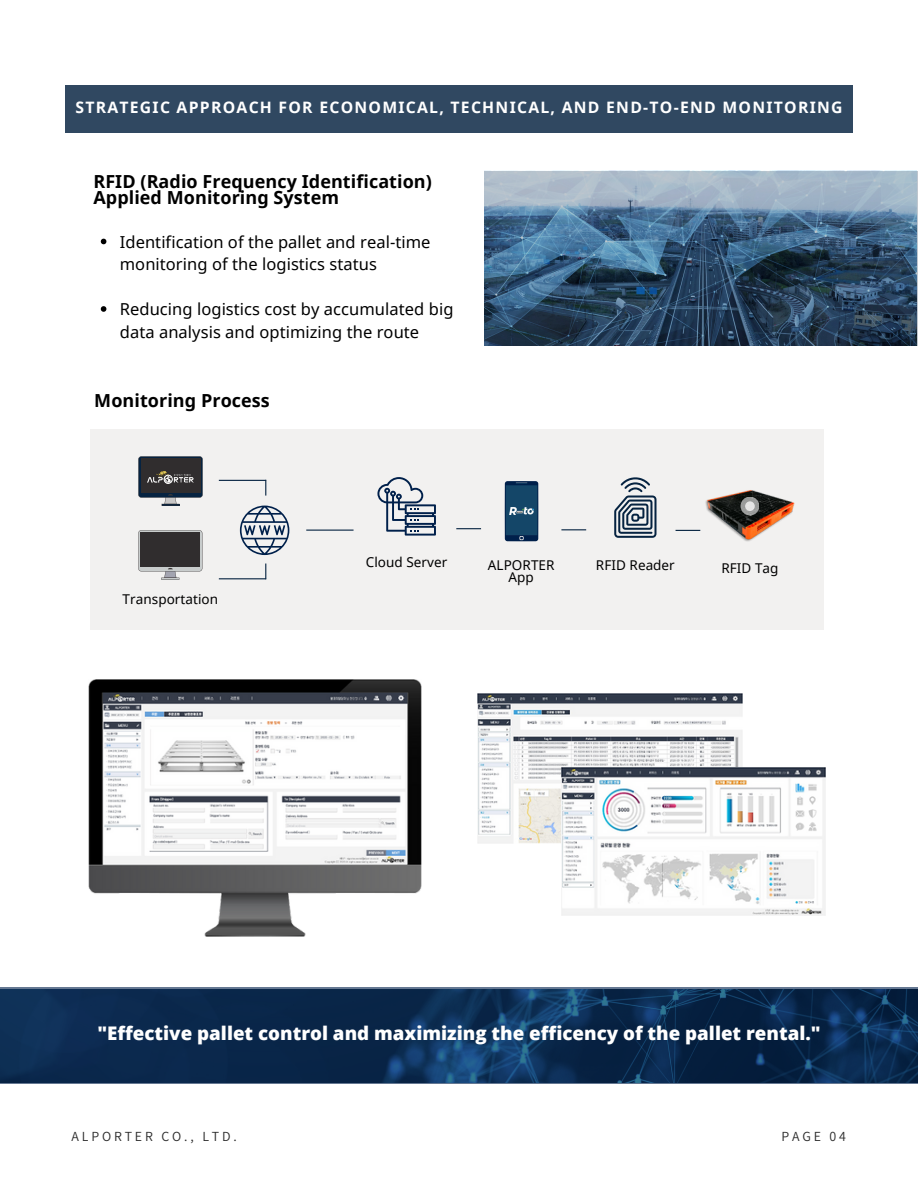
<style>
.page{position:relative;width:918px;height:1188px;background:#fff}
.page>*{position:absolute;margin:0;border:0;box-sizing:border-box;transform-origin:0 0}
.t1{font:800 18.75px "Open Sans";color:#fff}
.t2{font:700 18px/16.8px "Noto Sans";letter-spacing:.005em;color:#000}
.t3{font:16.5px/22.5px "Noto Sans";letter-spacing:.005em;color:#000}
.t4{font:700 15.75px "Noto Sans";letter-spacing:.08em;color:#fff}
.t5{font:13.5px/12.3px "Noto Sans";letter-spacing:.005em;color:#000;text-align:center}
.t6{font:600 12.45px "Noto Sans JP";letter-spacing:.23em;color:#2a2a2a}
</style>
<div class="page">
<svg style="left:0;top:987px;width:918px;height:97px;fill:#0a284c"></svg>
<div style="left:65px;top:85px;width:788px;height:47px;background:#304861"></div>
<div style="left:90px;top:429px;width:734px;height:201px;background:#f2f1f0"></div>
<svg style="left:240px;top:506px;width:49px;height:49px"></svg>
<svg style="left:377px;top:477px;width:59px;height:59px"></svg>
<svg style="left:505px;top:481px;width:33px;height:60px"></svg>
<img style="left:509px;top:508px;width:24px;height:7px">
<svg style="left:138px;top:456px;width:65px;height:50px"></svg>
<img style="left:147px;top:471px;width:46px;height:13px">
<svg style="left:138px;top:530px;width:64px;height:50px"></svg>
<hr style="left:306px;top:530px;width:48px;height:1px;background:#062341">
<hr style="left:219px;top:480px;width:47px;height:1px;background:#062341">
<hr style="left:219px;top:578px;width:47px;height:1px;background:#062341">
<svg style="left:265px;top:481px;width:1px;height:15px"></svg>
<svg style="left:265px;top:564px;width:1px;height:15px"></svg>
<svg style="left:614px;top:477px;width:43px;height:61px"></svg>
<img style="left:699px;top:490px;width:96px;height:52px">
<div style="left:741px;top:497px;width:18px;height:18px;background:#9b9c9b;border-radius:50%"></div>
<svg style="left:745px;top:501px;width:10px;height:10px"></svg>
<img style="left:89px;top:679px;width:333px;height:258px">
<img style="left:478px;top:694px;width:264px;height:150px">
<img style="left:561px;top:767px;width:265px;height:149px">
<svg style="left:484px;top:171px;width:434px;height:174px"></svg>
<svg style="left:456px;top:528px;width:25px;height:1px"></svg>
<svg style="left:561px;top:529px;width:25px;height:1px"></svg>
<svg style="left:676px;top:530px;width:24px;height:1px"></svg>
<svg style="left:101px;top:239px;width:5px;height:5px"></svg>
<svg style="left:101px;top:306px;width:5px;height:6px"></svg>
<p class="t4" style="left:75px;top:97px;width:769px">STRATEGIC APPROACH FOR ECONOMICAL, TECHNICAL, AND END-TO-END MONITORING</p>
<p class="t2" style="left:93px;top:172px;width:340px">RFID (Radio Frequency Identification)<br>Applied Monitoring System</p>
<p class="t3" style="left:120px;top:230px;width:312px">Identification of the pallet and real-time monitoring of the logistics status</p>
<p class="t3" style="left:120px;top:298px;width:335px">Reducing logistics cost by accumulated big data analysis and optimizing the route</p>
<p class="t2" style="left:94px;top:392px;width:177px">Monitoring Process</p>
<p class="t5" style="left:123px;top:593px;width:97px">Transportation</p>
<p class="t5" style="left:366px;top:556px;width:83px">Cloud Server</p>
<p class="t5" style="left:488px;top:558px;width:68px">ALPORTER<br>App</p>
<p class="t5" style="left:596px;top:558px;width:80px">RFID Reader</p>
<p class="t5" style="left:721px;top:561px;width:59px">RFID Tag</p>
<p class="t1" style="left:97px;top:1020px;width:725px">"Effective pallet control and maximizing the efficency of the pallet rental."</p>
<p class="t6" style="left:71px;top:1127px;width:167px">ALPORTER CO., LTD.</p>
<p class="t6" style="left:781px;top:1127px;width:66px">PAGE 04</p>
</div>
